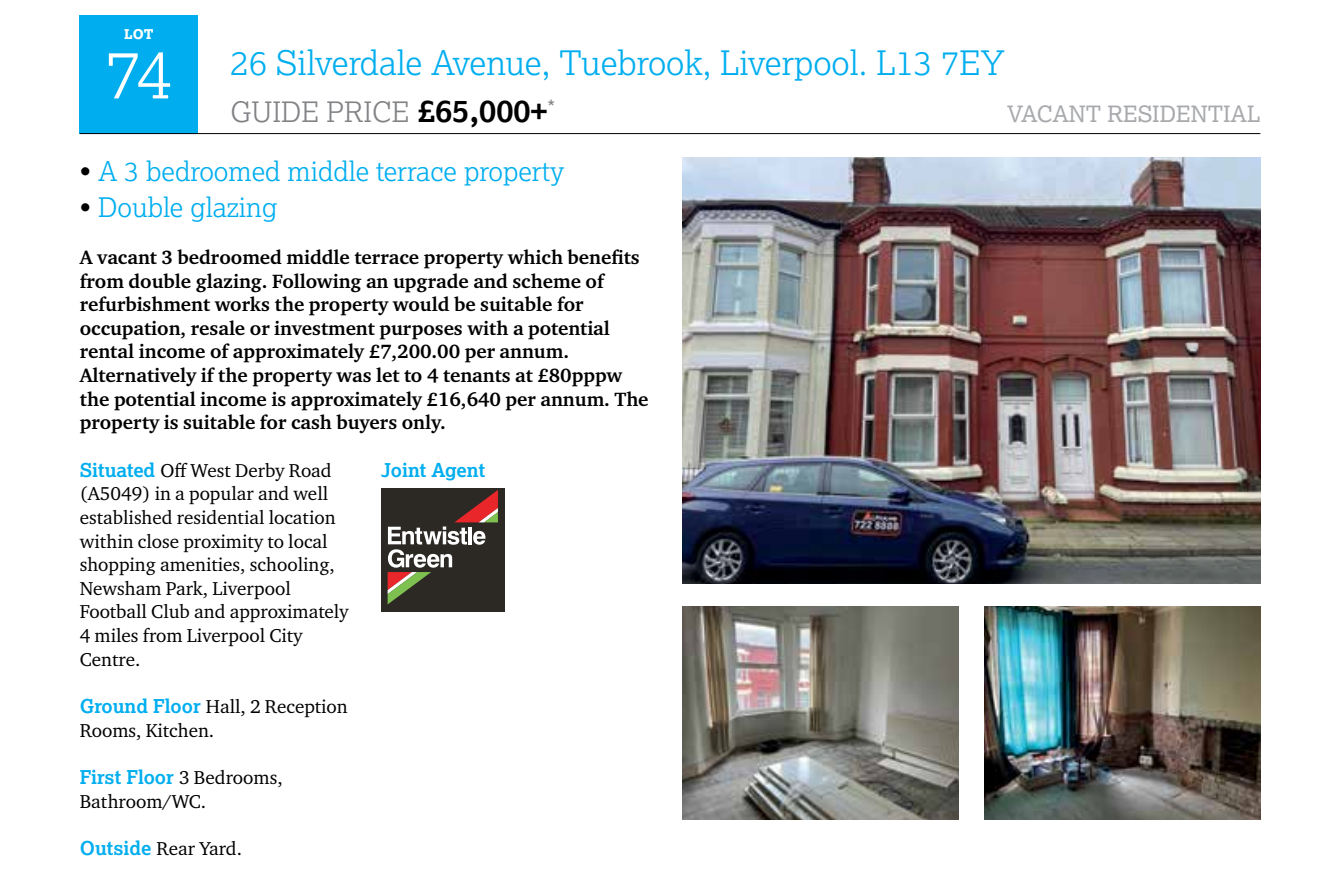
<style>
.page{position:relative;width:1340px;height:896px;background:#fff}
.page>*{position:absolute;margin:0;border:0;box-sizing:border-box;transform-origin:0 0}
.t1{font:300 67.5px "Lexia";color:#fff}
.t2{font:300 33.75px "Lexia";color:#00aeef}
.t3{font:300 28.12px "Lexia";color:#808285}
.t4{font:300 27px "Lexia";color:#00aeef}
.t5{font:22.5px "Lexia";color:#a7a9ac}
.t6{font:20.25px "Lexia";color:#808285}
.t7{font:700 19.8px/23.6px "Charter ITC Pro";color:#000}
.t8{font:19.12px/23.6px "Charter ITC Pro";color:#000}
.t9{font:700 19.12px "Lexia";color:#00aeef}
.t10{font:800 13.5px "Lexia";color:#fff}
.s1{font-weight:700;font-size:31.5px;color:#000}
.s2{color:#000}
.s3{font-family:"Lexia";font-weight:700;color:#00aeef}
.s4{font-family:"Charter ITC Pro";font-weight:400;color:#000}
</style>
<div class="page">
<div style="left:80px;top:16px;width:118px;height:118px;background:#00aeef"></div>
<hr style="left:80px;top:133px;width:1180px;height:1px;background:#000">
<img style="left:682px;top:606px;width:276px;height:213px">
<img style="left:984px;top:606px;width:276px;height:213px">
<img style="left:682px;top:157px;width:578px;height:426px">
<div style="left:381px;top:488px;width:123px;height:123px;background:#2c2925"></div>
<svg style="left:387px;top:490px;width:111px;height:114px"></svg>
<p class="t10" style="left:124px;top:26px;width:31px">LOT</p>
<h1 class="t1" style="left:105px;top:31px;width:69px">74</h1>
<h2 class="t2" style="left:230px;top:41px;width:775px">26 Silverdale Avenue, Tuebrook, Liverpool. L13 7EY</h2>
<h3 class="t3" style="left:230px;top:94px;width:318px">GUIDE PRICE <span class="s1">£65,000+</span></h3>
<p class="t5" style="left:1006px;top:100px;width:255px">VACANT RESIDENTIAL</p>
<p class="t6" style="left:547px;top:95px;width:9px">*</p>
<h3 class="t4" style="left:80px;top:154px;width:486px"><span class="s2">•</span> A 3 bedroomed middle terrace property</h3>
<h3 class="t4" style="left:80px;top:190px;width:199px"><span class="s2">•</span> Double glazing</h3>
<p class="t7" style="left:80px;top:245px;width:570px">A vacant 3 bedroomed middle terrace property which benefits from double glazing. Following an upgrade and scheme of refurbishment works the property would be suitable for occupation, resale or investment purposes with a potential rental income of approximately £7,200.00 per annum.<br>Alternatively if the property was let to 4 tenants at £80pppw the potential income is approximately £16,640 per annum. The property is suitable for cash buyers only.</p>
<p class="t8" style="left:80px;top:458px;width:270px"><span class="s3">Situated</span> Off West Derby Road (A5049) in a popular and well established residential location within close proximity to local shopping amenities, schooling,<br>Newsham Park, Liverpool<br>Football Club and approximately<br>4 miles from Liverpool City<br>Centre.</p>
<p class="t8" style="left:80px;top:694px;width:269px"><span class="s3">Ground Floor</span> Hall, 2 Reception<br>Rooms, Kitchen.</p>
<p class="t9" style="left:80px;top:764px;width:204px">First Floor <span class="s4">3 Bedrooms,</span></p>
<p class="t8" style="left:80px;top:788px;width:128px">Bathroom/WC.</p>
<p class="t8" style="left:80px;top:836px;width:164px"><span class="s3">Outside</span> Rear Yard.</p>
<p class="t9" style="left:381px;top:457px;width:105px">Joint Agent</p>
</div>
